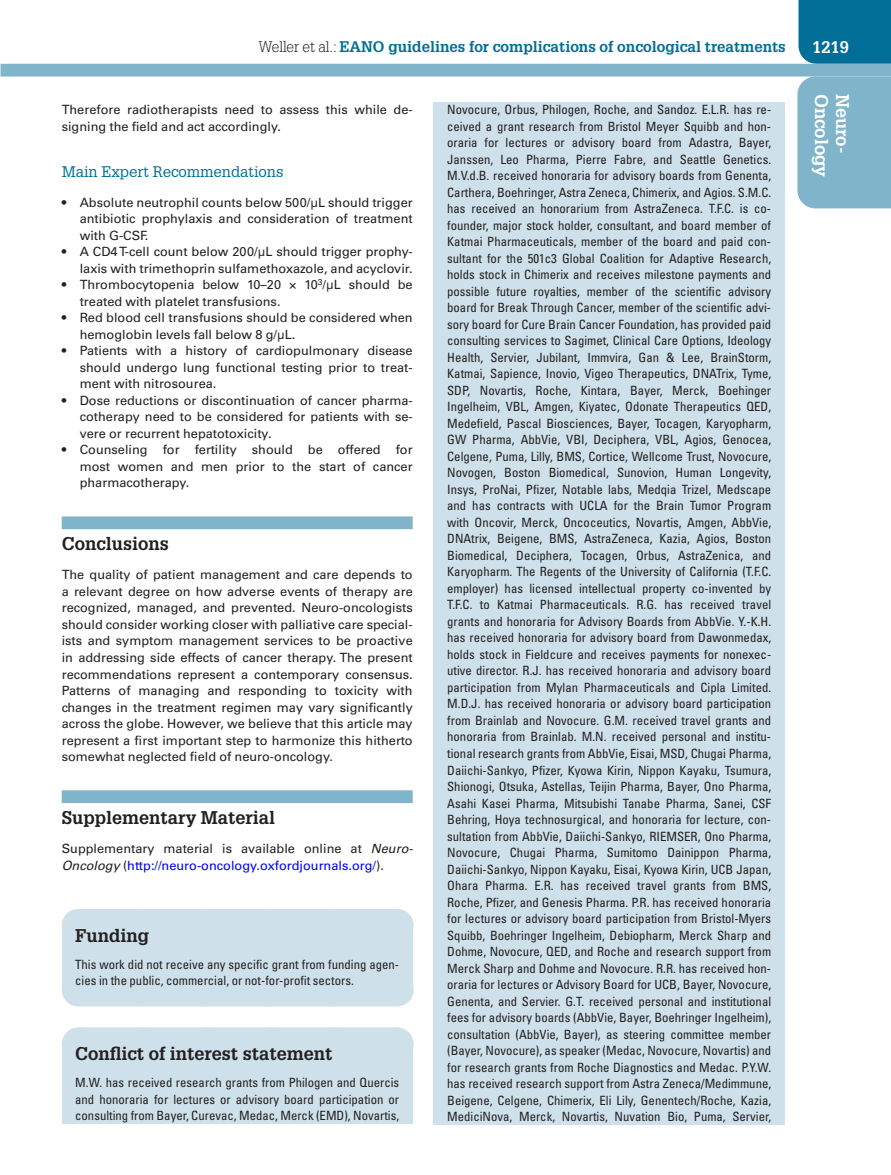
<style>
.page{position:relative;width:891px;height:1175px;background:#fff}
.page>*{position:absolute;margin:0;border:0;box-sizing:border-box;transform-origin:0 0}
.t1{font:700 18px "Glypha LT Std";color:#231f20}
.t2{font:700 18px "Glypha LT Std";color:#fff}
.t3{font:700 16.5px "Glypha LT Std";color:#fff}
.t4{font:700 15px "Glypha LT Std";color:#006e96}
.t5{font:15px "Glypha LT Std";color:#006e96}
.t6{font:condensed 12.75px/16.5px "Univers LT Std";color:#231f20;text-align:justify}
.t7{font:12.75px/16.5px "Univers LT Std";color:#231f20;text-align:justify}
.s1{font-weight:300;color:#231f20}
.s2{font-style:italic}
.s3{color:#00f}
</style>
<div class="page">
<div style="left:799px;top:0;width:92px;height:64px;background:#006e96"></div>
<div style="left:1px;top:64px;width:890px;height:12px;background:#7fb4ca"></div>
<div style="left:797px;top:76px;width:94px;height:132px;background:#7fb4ca"></div>
<div style="left:62px;top:516px;width:351px;height:13px;background:#7fb4ca"></div>
<div style="left:62px;top:790px;width:351px;height:13px;background:#7fb4ca"></div>
<div style="left:62px;top:926px;width:351px;height:33px;background:#cee0ea"></div>
<div style="left:78px;top:908px;width:318px;height:33px;background:#cee0ea"></div>
<svg style="left:142px;top:908px;width:222px;height:1px"></svg>
<hr style="left:396px;top:908px;width:1px;height:33px;background:#cee0ea">
<div style="left:62px;top:956px;width:351px;height:32px;background:#cee0ea"></div>
<div style="left:78px;top:973px;width:318px;height:33px;background:#cee0ea"></div>
<hr style="left:396px;top:973px;width:1px;height:33px;background:#cee0ea">
<div style="left:62px;top:1044px;width:351px;height:33px;background:#cee0ea"></div>
<div style="left:78px;top:1027px;width:318px;height:33px;background:#cee0ea"></div>
<svg style="left:143px;top:1027px;width:221px;height:1px"></svg>
<hr style="left:396px;top:1027px;width:1px;height:33px;background:#cee0ea">
<div style="left:62px;top:1075px;width:351px;height:49px;background:#cee0ea"></div>
<div style="left:434px;top:102px;width:351px;height:1022px;background:#cee0ea"></div>
<p class="t4" style="left:259px;top:37px;width:528px"><span class="s1">Weller et al.:</span> EANO guidelines for complications of oncological treatments</p>
<p class="t3" style="left:812px;top:37px;width:38px">1219</p>
<h1 class="t2" style="left:833px;top:94px;width:85px;rotate:90deg">Oncology</h1>
<h1 class="t2" style="left:854px;top:94px;width:61px;rotate:90deg">Neuro-</h1>
<p class="t6" style="left:447px;top:101px;width:326px">Novocure, Orbus, Philogen, Roche, and Sandoz. E.L.R. has re&shy;ceived a grant research from Bristol Meyer Squibb and hon&shy;oraria for lectures or advisory board from Adastra, Bayer, Janssen, Leo Pharma, Pierre Fabre, and Seattle Genetics.<br>M.V.d.B. received honoraria for advisory boards from Genenta, Carthera, Boehringer, Astra Zeneca, Chimerix, and Agios. S.M.C. has received an honorarium from AstraZeneca. T.F.C. is co&shy;founder, major stock holder, consultant, and board member of Katmai Pharmaceuticals, member of the board and paid con&shy;sultant for the 501c3 Global Coalition for Adaptive Research, holds stock in Chimerix and receives milestone payments and possible future royalties, member of the scientific advisory board for Break Through Cancer, member of the scientific advi&shy;sory board for Cure Brain Cancer Foundation, has provided paid consulting services to Sagimet, Clinical Care Options, Ideology Health, Servier, Jubilant, Immvira, Gan &amp; Lee, BrainStorm, Katmai, Sapience, Inovio, Vigeo Therapeutics, DNATrix, Tyme, SDP, Novartis, Roche, Kintara, Bayer, Merck, Boehinger Ingelheim, VBL, Amgen, Kiyatec, Odonate Therapeutics QED, Medefield, Pascal Biosciences, Bayer, Tocagen, Karyopharm, GW Pharma, AbbVie, VBI, Deciphera, VBL, Agios, Genocea, Celgene, Puma, Lilly, BMS, Cortice, Wellcome Trust, Novocure, Novogen, Boston Biomedical, Sunovion, Human Longevity, Insys, ProNai, Pfizer, Notable labs, Medqia Trizel, Medscape and has contracts with UCLA for the Brain Tumor Program with Oncovir, Merck, Oncoceutics, Novartis, Amgen, AbbVie, DNAtrix, Beigene, BMS, AstraZeneca, Kazia, Agios, Boston Biomedical, Deciphera, Tocagen, Orbus, AstraZenica, and Karyopharm. The Regents of the University of California (T.F.C. employer) has licensed intellectual property co-invented by T.F.C. to Katmai Pharmaceuticals. R.G. has received travel grants and honoraria for Advisory Boards from AbbVie. Y.-K.H. has received honoraria for advisory board from Dawonmedax, holds stock in Fieldcure and receives payments for nonexec&shy;utive director. R.J. has received honoraria and advisory board participation from Mylan Pharmaceuticals and Cipla Limited.<br>M.D.J. has received honoraria or advisory board participation from Brainlab and Novocure. G.M. received travel grants and honoraria from Brainlab. M.N. received personal and institu&shy;tional research grants from AbbVie, Eisai, MSD, Chugai Pharma, Daiichi-Sankyo, Pfizer, Kyowa Kirin, Nippon Kayaku, Tsumura, Shionogi, Otsuka, Astellas, Teijin Pharma, Bayer, Ono Pharma, Asahi Kasei Pharma, Mitsubishi Tanabe Pharma, Sanei, CSF Behring, Hoya technosurgical, and honoraria for lecture, con&shy;sultation from AbbVie, Daiichi-Sankyo, RIEMSER, Ono Pharma, Novocure, Chugai Pharma, Sumitomo Dainippon Pharma, Daiichi-Sankyo, Nippon Kayaku, Eisai, Kyowa Kirin, UCB Japan, Ohara Pharma. E.R. has received travel grants from BMS, Roche, Pfizer, and Genesis Pharma. P.R. has received honoraria for lectures or advisory board participation from Bristol-Myers Squibb, Boehringer Ingelheim, Debiopharm, Merck Sharp and Dohme, Novocure, QED, and Roche and research support from Merck Sharp and Dohme and Novocure. R.R. has received hon&shy;oraria for lectures or Advisory Board for UCB, Bayer, Novocure, Genenta, and Servier. G.T. received personal and institutional fees for advisory boards (AbbVie, Bayer, Boehringer Ingelheim), consultation (AbbVie, Bayer), as steering committee member (Bayer, Novocure), as speaker (Medac, Novocure, Novartis) and for research grants from Roche Diagnostics and Medac. P.Y.W. has received research support from Astra Zeneca/Medimmune, Beigene, Celgene, Chimerix, Eli Lily, Genentech/Roche, Kazia, MediciNova, Merck, Novartis, Nuvation Bio, Puma, Servier,</p>
<p class="t7" style="left:62px;top:102px;width:353px">Therefore radiotherapists need to assess this while de&shy;signing the field and act accordingly.</p>
<p class="t5" style="left:62px;top:163px;width:223px">Main Expert Recommendations</p>
<p class="t7" style="left:80px;top:194px;width:335px;text-indent:-18px">• Absolute neutrophil counts below 500/µL should trigger antibiotic prophylaxis and consideration of treatment with G-CSF.</p>
<p class="t7" style="left:62px;top:243px;width:353px;text-align:right">• A CD4 T-cell count below 200/µL should trigger prophy&shy;laxis with trimethoprin sulfamethoxazole, and acyclovir.</p>
<p class="t7" style="left:80px;top:276px;width:335px;text-indent:-18px">• Thrombocytopenia below 10–20 × 10<sup>3</sup>/µL should be treated with platelet transfusions.</p>
<p class="t7" style="left:80px;top:309px;width:334px;text-indent:-18px">• Red blood cell transfusions should be considered when hemoglobin levels fall below 8 g/µL.</p>
<p class="t7" style="left:80px;top:342px;width:335px;text-indent:-18px">• Patients with a history of cardiopulmonary disease should undergo lung functional testing prior to treat&shy;ment with nitrosourea.</p>
<p class="t7" style="left:80px;top:392px;width:335px;text-indent:-18px">• Dose reductions or discontinuation of cancer pharma&shy;cotherapy need to be considered for patients with se&shy;vere or recurrent hepatotoxicity.</p>
<p class="t7" style="left:80px;top:441px;width:335px;text-indent:-18px">• Counseling for fertility should be offered for most women and men prior to the start of cancer pharmacotherapy.</p>
<h1 class="t1" style="left:62px;top:532px;width:109px">Conclusions</h1>
<p class="t7" style="left:62px;top:567px;width:353px">The quality of patient management and care depends to a relevant degree on how adverse events of therapy are recognized, managed, and prevented. Neuro-oncologists should consider working closer with palliative care special&shy;ists and symptom management services to be proactive in addressing side effects of cancer therapy. The present recommendations represent a contemporary consensus.<br>Patterns of managing and responding to toxicity with changes in the treatment regimen may vary significantly across the globe. However, we believe that this article may represent a first important step to harmonize this hitherto somewhat neglected field of neuro-oncology.</p>
<h1 class="t1" style="left:62px;top:806px;width:215px">Supplementary Material</h1>
<p class="t7" style="left:62px;top:840px;width:353px">Supplementary material is available online at <span class="s2">Neuro-<br>Oncology</span> (<span class="s3">http://neuro-oncology.oxfordjournals.org/</span>).</p>
<h1 class="t1" style="left:75px;top:924px;width:76px">Funding</h1>
<p class="t6" style="left:75px;top:956px;width:325px">This work did not receive any specific grant from funding agen&shy;cies in the public, commercial, or not-for-profit sectors.</p>
<h1 class="t1" style="left:75px;top:1042px;width:259px">Conflict of interest statement</h1>
<p class="t6" style="left:75px;top:1074px;width:326px">M.W. has received research grants from Philogen and Quercis and honoraria for lectures or advisory board participation or consulting from Bayer, Curevac, Medac, Merck (EMD), Novartis,</p>
</div>
